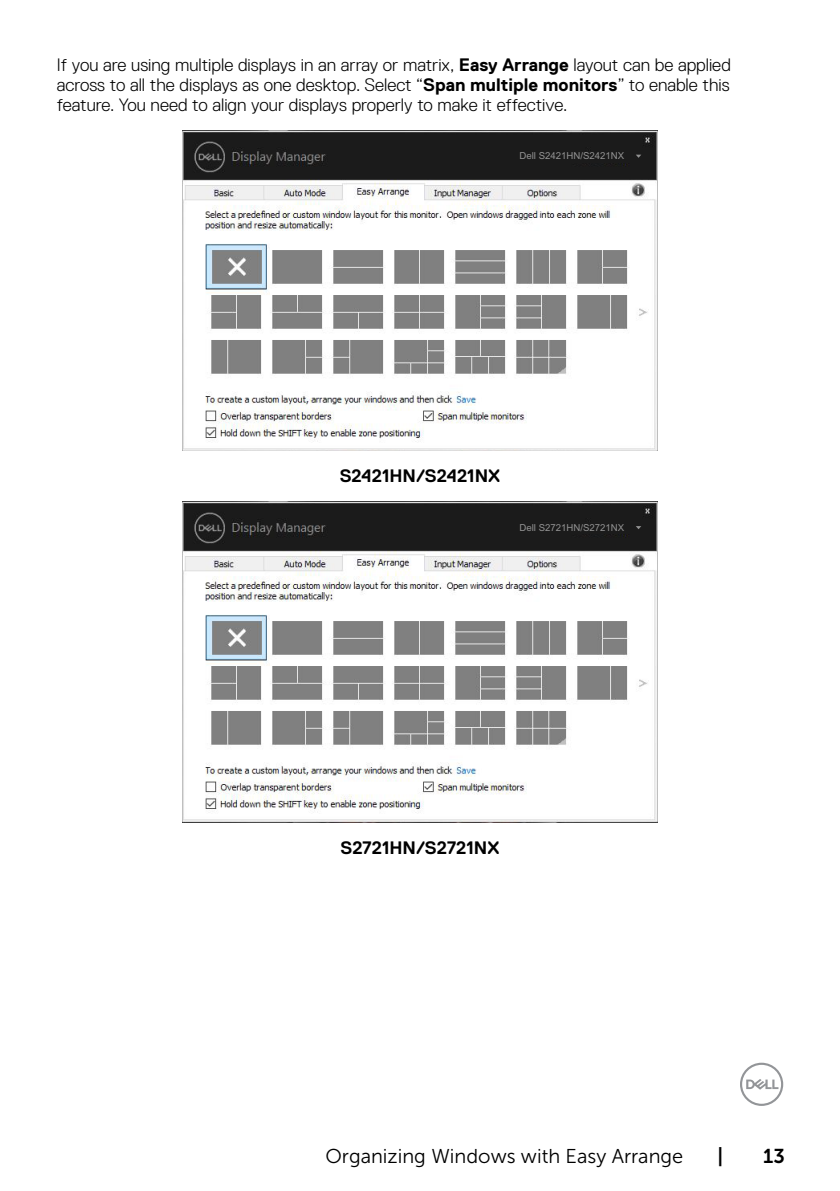
<style>
.page{position:relative;width:840px;height:1191px;background:#fff}
.page>*{position:absolute;margin:0;border:0;box-sizing:border-box;transform-origin:0 0}
.t1{font:20px "Museo Sans For Dell 300";color:#000}
.t2{font:20px "Museo Sans For Dell 700";color:#000}
.t3{font:300 18px/20px "Dell Replica";color:#000;text-align:justify}
.t4{font:700 18px "Dell Replica";color:#000}
.t5{font:9.6px "Arial";color:#939393}
.s1{font-weight:700}
</style>
<div class="page">
<svg style="left:740px;top:1062px;width:42px;height:44px"></svg>
<img style="left:182px;top:130px;width:475px;height:320px">
<div style="left:539px;top:151px;width:103px;height:12px;background:#1b1b1b"></div>
<img style="left:182px;top:502px;width:475px;height:320px">
<div style="left:539px;top:523px;width:103px;height:11px;background:#1b1b1b"></div>
<svg style="left:636px;top:526px;width:5px;height:3px"></svg>
<p class="t3" style="left:57px;top:55px;width:675px">If you are using multiple displays in an array or matrix, <span class="s1">Easy Arrange</span> layout can be applied across to all the displays as one desktop. Select “<span class="s1">Span multiple monitors</span>” to enable this feature. You need to align your displays properly to make it effective.</p>
<p class="t5" style="left:519px;top:150px;width:106px">Dell S2421HN/S2421NX</p>
<p class="t4" style="left:339px;top:466px;width:162px">S2421HN/S2421NX</p>
<p class="t5" style="left:519px;top:521px;width:106px">Dell S2721HN/S2721NX</p>
<p class="t4" style="left:340px;top:837px;width:160px">S2721HN/S2721NX</p>
<p class="t1" style="left:325px;top:1145px;width:359px">Organizing Windows with Easy Arrange</p>
<p class="t2" style="left:717px;top:1144px;width:7px">|</p>
<p class="t2" style="left:762px;top:1144px;width:23px">13</p>
</div>
